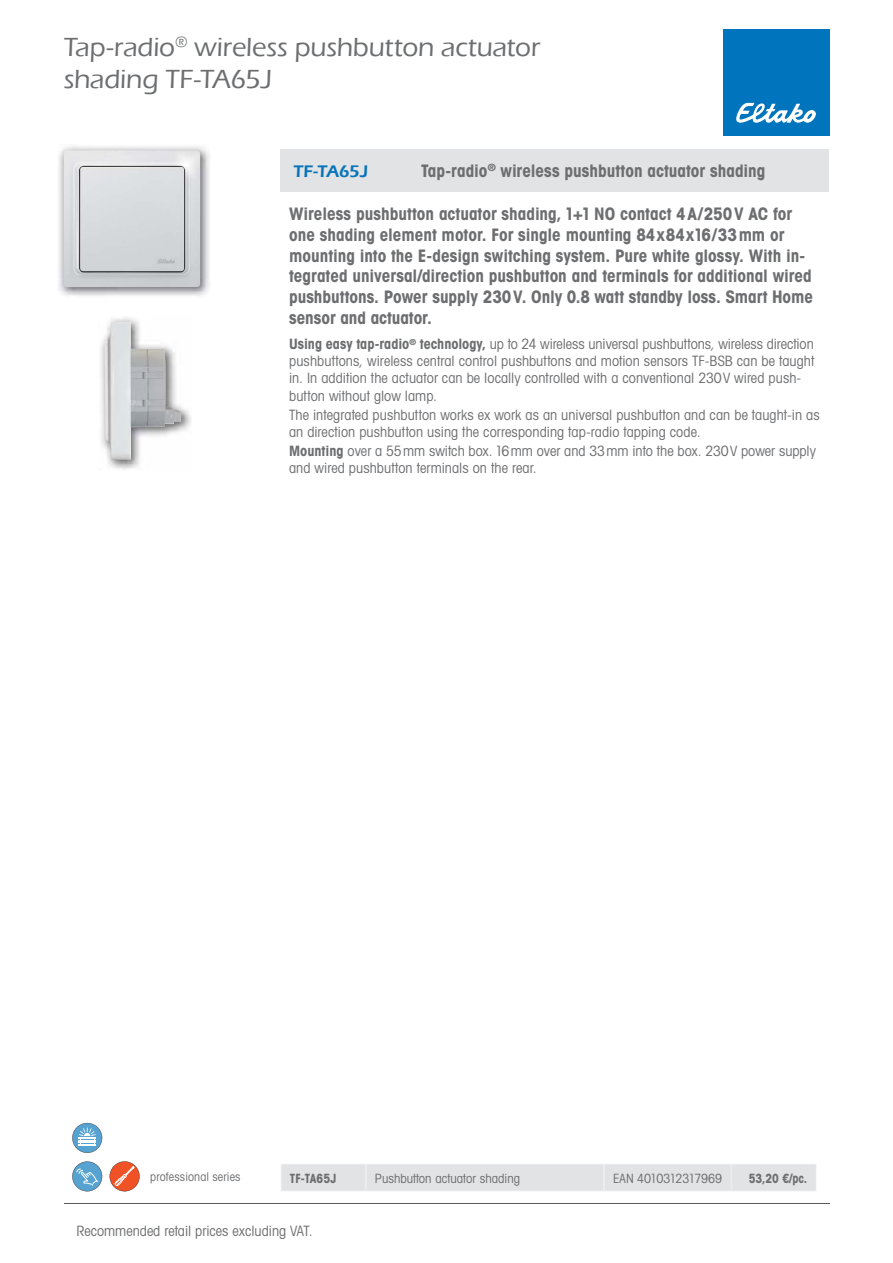
<style>
.page{position:relative;width:893px;height:1263px;background:#fff}
.page>*{position:absolute;margin:0;border:0;box-sizing:border-box;transform-origin:0 0}
.t1{font:500 27px/32.4px "Eras ITC";letter-spacing:-.005em;color:#6d6e70}
.t2{font:700 condensed 17.25px/20.7px "Avant Garde";color:#6d6e70}
.t3{font:600 17.25px "Eras ITC";letter-spacing:-.015em;color:#0674bb}
.t4{font:condensed 14.25px/17.1px "Avant Garde";letter-spacing:.005em;color:#6d6e70}
.t5{font:condensed 12.75px "Avant Garde";color:#6d6e70}
.t6{font:700 condensed 12.75px "Avant Garde";color:#6d6e70;scale:.95 1}
.t7{font:condensed 12.75px "Avant Garde";letter-spacing:-.02em;color:#6d6e70}
.t8{font:condensed 12px "Avant Garde";letter-spacing:.015em;color:#6d6e70}
.s1{font-weight:700}
</style>
<div class="page">
<hr style="left:64px;top:1203px;width:765px;height:1px;background:#58595b">
<div style="left:281px;top:149px;width:548px;height:42px;background:#e2e3e4"></div>
<div style="left:281px;top:1164px;width:535px;height:27px;background:#e2e3e4"></div>
<img style="left:58px;top:146px;width:151px;height:150px">
<img style="left:64px;top:150px;width:137px;height:137px">
<img style="left:101px;top:317px;width:90px;height:152px">
<img style="left:104px;top:322px;width:77px;height:138px">
<svg style="left:72px;top:1161px;width:30px;height:30px"></svg>
<svg style="left:110px;top:1161px;width:30px;height:30px"></svg>
<svg style="left:72px;top:1123px;width:30px;height:30px"></svg>
<div style="left:723px;top:30px;width:106px;height:106px;background:#0074bc"></div>
<svg style="left:736px;top:103px;width:80px;height:20px"></svg>
<h1 class="t1" style="left:64px;top:31px;width:478px">Tap-radio<sup>®</sup> wireless pushbutton actuator shading TF-TA65J</h1>
<p class="t3" style="left:293px;top:162px;width:76px">TF-TA65J</p>
<p class="t2" style="left:421px;top:162px;width:346px">Tap-radio<sup>®</sup> wireless pushbutton actuator shading</p>
<p class="t2" style="left:289px;top:205px;width:525px">Wireless pushbutton actuator shading, 1+1 NO contact 4A/250V AC for one shading element motor. For single mounting 84x84x16/33mm or mounting into the E-design switching system. Pure white glossy. With in&shy;tegrated universal/direction pushbutton and terminals for additional wired pushbuttons. Power supply 230V. Only 0.8 watt standby loss. Smart Home sensor and actuator.</p>
<p class="t4" style="left:289px;top:337px;width:527px"><span class="s1">Using easy tap-radio</span><sup>®</sup> <span class="s1">technology,</span> up to 24 wireless universal pushbuttons, wire less direction pushbuttons, wire less central control pushbuttons and motion sensors TF-BSB can be taught in. In addition the actuator can be locally controlled with a conventional 230V wired push&shy;button without glow lamp.</p>
<p class="t4" style="left:289px;top:408px;width:532px">The integrated pushbutton works ex work as an universal pushbutton and can be taught-in as an direction pushbutton using the corresponding tap-radio tapping code.</p>
<p class="t4" style="left:289px;top:444px;width:528px"><span class="s1">Mounting</span> over a 55mm switch box. 16mm over and 33mm into the box. 230V power supply and wired pushbutton terminals on the rear.</p>
<p class="t8" style="left:150px;top:1172px;width:92px">professional series</p>
<p class="t6" style="left:290px;top:1174px;width:50px">TF-TA65J</p>
<p class="t5" style="left:375px;top:1173px;width:147px">Pushbutton actuator shading</p>
<p class="t7" style="left:613px;top:1173px;width:111px">EAN 4010312317969</p>
<p class="t6" style="left:749px;top:1174px;width:63px">53,20 €/pc.</p>
<p class="t4" style="left:77px;top:1224px;width:238px">Recommended retail prices excluding VAT.</p>
</div>
